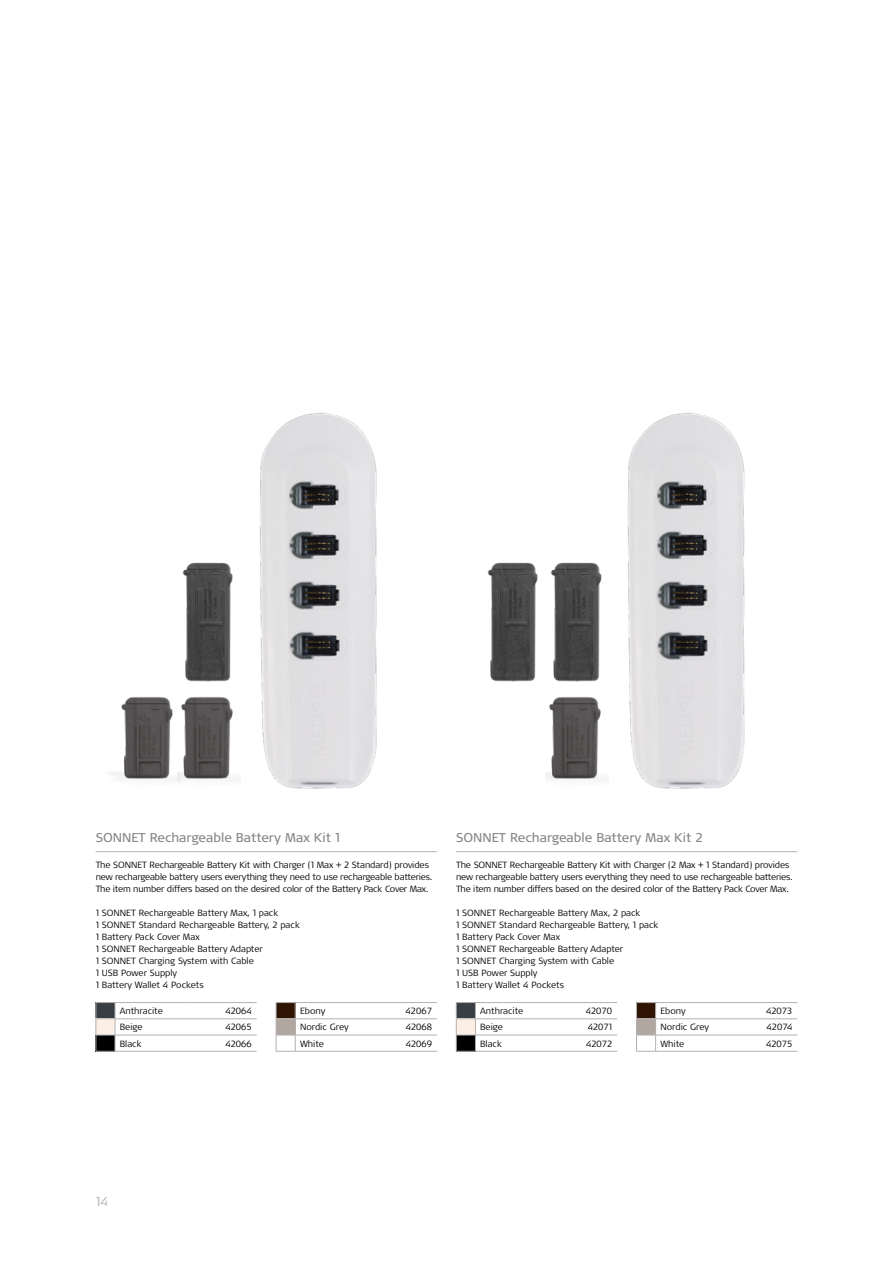
<style>
.page{position:relative;width:893px;height:1263px;background:#fff}
.page>*{position:absolute;margin:0;border:0;box-sizing:border-box;transform-origin:0 0}
.BR_PF_Bodytext_book{font:12.75px "Signa Pro";color:#878787}
.t1{font:300 12.75px "Signa Pro";color:#b3b2b2}
.BR_PF_Infographics_l{font:300 9px/12px "Signa Pro";letter-spacing:-.01em;color:#000}
</style>
<div class="page">
<hr style="left:115px;top:1002px;width:77px;height:1px;background:#b3b2b2">
<hr style="left:192px;top:1002px;width:65px;height:1px;background:#b3b2b2">
<hr style="left:115px;top:1051px;width:77px;height:1px;background:#b3b2b2">
<hr style="left:192px;top:1051px;width:65px;height:1px;background:#b3b2b2">
<svg style="left:96px;top:1002px;width:20px;height:50px"></svg>
<hr style="left:115px;top:1018px;width:77px;height:1px;background:#b3b2b2">
<hr style="left:192px;top:1018px;width:65px;height:1px;background:#b3b2b2">
<hr style="left:115px;top:1035px;width:77px;height:1px;background:#b3b2b2">
<hr style="left:192px;top:1035px;width:65px;height:1px;background:#b3b2b2">
<hr style="left:475px;top:1002px;width:77px;height:1px;background:#b3b2b2">
<hr style="left:552px;top:1002px;width:65px;height:1px;background:#b3b2b2">
<hr style="left:475px;top:1051px;width:77px;height:1px;background:#b3b2b2">
<hr style="left:552px;top:1051px;width:65px;height:1px;background:#b3b2b2">
<svg style="left:456px;top:1002px;width:20px;height:50px"></svg>
<hr style="left:475px;top:1018px;width:77px;height:1px;background:#b3b2b2">
<hr style="left:552px;top:1018px;width:65px;height:1px;background:#b3b2b2">
<hr style="left:475px;top:1035px;width:77px;height:1px;background:#b3b2b2">
<hr style="left:552px;top:1035px;width:65px;height:1px;background:#b3b2b2">
<hr style="left:295px;top:1002px;width:77px;height:1px;background:#b3b2b2">
<hr style="left:372px;top:1002px;width:65px;height:1px;background:#b3b2b2">
<hr style="left:295px;top:1035px;width:77px;height:1px;background:#b3b2b2">
<hr style="left:372px;top:1035px;width:65px;height:1px;background:#b3b2b2">
<hr style="left:295px;top:1018px;width:77px;height:1px;background:#b3b2b2">
<hr style="left:372px;top:1018px;width:65px;height:1px;background:#b3b2b2">
<hr style="left:295px;top:1051px;width:77px;height:1px;background:#b3b2b2">
<hr style="left:372px;top:1051px;width:65px;height:1px;background:#b3b2b2">
<svg style="left:276px;top:1002px;width:20px;height:50px"></svg>
<hr style="left:656px;top:1002px;width:76px;height:1px;background:#b3b2b2">
<hr style="left:732px;top:1002px;width:65px;height:1px;background:#b3b2b2">
<hr style="left:656px;top:1035px;width:76px;height:1px;background:#b3b2b2">
<hr style="left:732px;top:1035px;width:65px;height:1px;background:#b3b2b2">
<hr style="left:656px;top:1018px;width:76px;height:1px;background:#b3b2b2">
<hr style="left:732px;top:1018px;width:65px;height:1px;background:#b3b2b2">
<hr style="left:656px;top:1051px;width:76px;height:1px;background:#b3b2b2">
<hr style="left:732px;top:1051px;width:65px;height:1px;background:#b3b2b2">
<svg style="left:636px;top:1002px;width:20px;height:50px"></svg>
<img style="left:627px;top:413px;width:118px;height:376px">
<img style="left:260px;top:413px;width:117px;height:376px">
<img style="left:112px;top:697px;width:66px;height:85px">
<img style="left:177px;top:562px;width:56px;height:148px">
<img style="left:178px;top:664px;width:63px;height:118px">
<hr style="left:456px;top:851px;width:341px;height:1px;background:#b3b2b2">
<hr style="left:96px;top:851px;width:341px;height:1px;background:#b3b2b2">
<img style="left:487px;top:562px;width:115px;height:120px">
<img style="left:545px;top:664px;width:64px;height:117px">
<p class="BR_PF_Bodytext_book" style="left:96px;top:829px;width:246px">SONNET Rechargeable Battery Max Kit 1</p>
<p class="BR_PF_Bodytext_book" style="left:456px;top:829px;width:248px">SONNET Rechargeable Battery Max Kit 2</p>
<p class="BR_PF_Infographics_l" style="left:96px;top:858px;width:338px">The SONNET Rechargeable Battery Kit with Charger (1 Max + 2 Standard) provides new rechargeable battery users everything they need to use rechargeable batteries.<br>The item number differs based on the desired color of the Battery Pack Cover Max.</p>
<p class="BR_PF_Infographics_l" style="left:96px;top:906px;width:184px">1 SONNET Rechargeable Battery Max, 1 pack</p>
<p class="BR_PF_Infographics_l" style="left:96px;top:918px;width:206px">1 SONNET Standard Rechargeable Battery, 2 pack</p>
<p class="BR_PF_Infographics_l" style="left:96px;top:930px;width:106px">1 Battery Pack Cover Max</p>
<p class="BR_PF_Infographics_l" style="left:96px;top:942px;width:169px">1 SONNET Rechargeable Battery Adapter</p>
<p class="BR_PF_Infographics_l" style="left:96px;top:954px;width:160px">1 SONNET Charging System with Cable</p>
<p class="BR_PF_Infographics_l" style="left:96px;top:966px;width:83px">1 USB Power Supply</p>
<p class="BR_PF_Infographics_l" style="left:96px;top:978px;width:110px">1 Battery Wallet 4 Pockets</p>
<p class="BR_PF_Infographics_l" style="left:456px;top:858px;width:338px">The SONNET Rechargeable Battery Kit with Charger (2 Max + 1 Standard) provides new rechargeable battery users everything they need to use rechargeable batteries.<br>The item number differs based on the desired color of the Battery Pack Cover Max.</p>
<p class="BR_PF_Infographics_l" style="left:456px;top:906px;width:186px">1 SONNET Rechargeable Battery Max, 2 pack</p>
<p class="BR_PF_Infographics_l" style="left:456px;top:918px;width:204px">1 SONNET Standard Rechargeable Battery, 1 pack</p>
<p class="BR_PF_Infographics_l" style="left:456px;top:930px;width:106px">1 Battery Pack Cover Max</p>
<p class="BR_PF_Infographics_l" style="left:456px;top:942px;width:169px">1 SONNET Rechargeable Battery Adapter</p>
<p class="BR_PF_Infographics_l" style="left:456px;top:954px;width:160px">1 SONNET Charging System with Cable</p>
<p class="BR_PF_Infographics_l" style="left:456px;top:966px;width:83px">1 USB Power Supply</p>
<p class="BR_PF_Infographics_l" style="left:456px;top:978px;width:110px">1 Battery Wallet 4 Pockets</p>
<p class="BR_PF_Infographics_l" style="left:120px;top:1004px;width:44px">Anthracite</p>
<p class="BR_PF_Infographics_l" style="left:225px;top:1004px;width:28px">42064</p>
<p class="BR_PF_Infographics_l" style="left:120px;top:1021px;width:24px">Beige</p>
<p class="BR_PF_Infographics_l" style="left:225px;top:1021px;width:28px">42065</p>
<p class="BR_PF_Infographics_l" style="left:120px;top:1037px;width:23px">Black</p>
<p class="BR_PF_Infographics_l" style="left:225px;top:1037px;width:28px">42066</p>
<p class="BR_PF_Infographics_l" style="left:300px;top:1004px;width:27px">Ebony</p>
<p class="BR_PF_Infographics_l" style="left:406px;top:1004px;width:28px">42067</p>
<p class="BR_PF_Infographics_l" style="left:300px;top:1021px;width:50px">Nordic Grey</p>
<p class="BR_PF_Infographics_l" style="left:406px;top:1021px;width:28px">42068</p>
<p class="BR_PF_Infographics_l" style="left:300px;top:1037px;width:25px">White</p>
<p class="BR_PF_Infographics_l" style="left:406px;top:1037px;width:28px">42069</p>
<p class="BR_PF_Infographics_l" style="left:480px;top:1004px;width:44px">Anthracite</p>
<p class="BR_PF_Infographics_l" style="left:586px;top:1004px;width:28px">42070</p>
<p class="BR_PF_Infographics_l" style="left:480px;top:1021px;width:24px">Beige</p>
<p class="BR_PF_Infographics_l" style="left:588px;top:1021px;width:26px">42071</p>
<p class="BR_PF_Infographics_l" style="left:480px;top:1037px;width:23px">Black</p>
<p class="BR_PF_Infographics_l" style="left:586px;top:1037px;width:28px">42072</p>
<p class="BR_PF_Infographics_l" style="left:660px;top:1004px;width:27px">Ebony</p>
<p class="BR_PF_Infographics_l" style="left:766px;top:1004px;width:28px">42073</p>
<p class="BR_PF_Infographics_l" style="left:660px;top:1021px;width:50px">Nordic Grey</p>
<p class="BR_PF_Infographics_l" style="left:766px;top:1021px;width:27px">42074</p>
<p class="BR_PF_Infographics_l" style="left:660px;top:1037px;width:25px">White</p>
<p class="BR_PF_Infographics_l" style="left:766px;top:1037px;width:28px">42075</p>
<h1 class="t1" style="left:96px;top:1192px;width:14px">14</h1>
</div>
